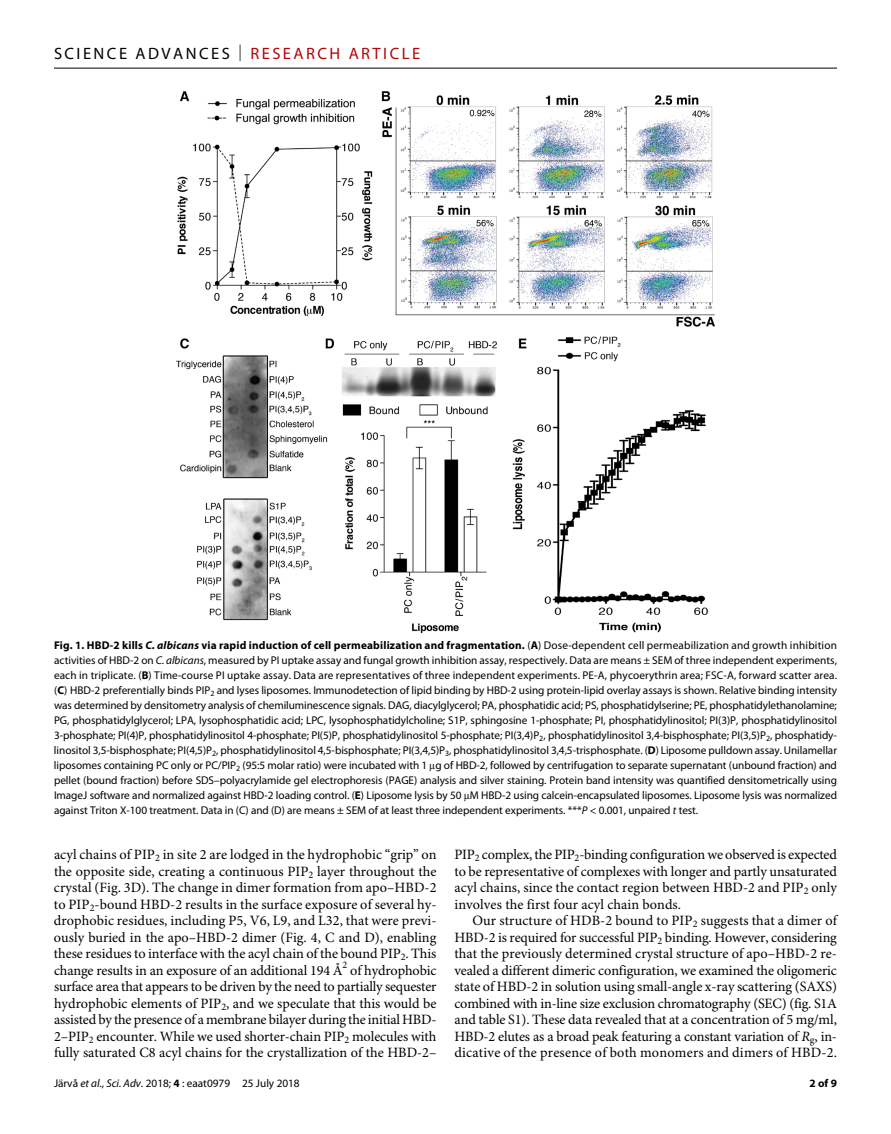
<style>
.page{position:relative;width:891px;height:1134px;background:#fff}
.page>*{position:absolute;margin:0;border:0;box-sizing:border-box;transform-origin:0 0}
.t1{font:16.5px "Myriad Pro";letter-spacing:.15em;color:#000}
.t2{font:14.25px/16.5px "Minion Pro";letter-spacing:.005em;color:#000;text-align:justify}
.t3{font:11.25px/15px "Myriad Pro";letter-spacing:-.005em;color:#000;text-align:justify}
.t4{font:700 11.25px "Myriad Pro";color:#000}
.s1{font-weight:300}
.s2{color:#b10508}
.s3{font-weight:700}
.s4{font-weight:700;font-style:italic}
.s5{font-style:italic}
</style>
<div class="page">
<hr style="left:54px;top:68px;width:783px;height:1px;background:#000">
<img style="left:176px;top:91px;width:539px;height:542px">
<h1 class="t1" style="left:54px;top:40px;width:368px">SCIENCE ADVANCES <span class="s1">|</span> <span class="s2">RESEARCH ARTICLE</span></h1>
<p class="t3" style="left:54px;top:638px;width:785px"><span class="s3">Fig. 1. HBD-2 kills</span> <span class="s4">C. albicans</span> <span class="s3">via rapid induction of cell permeabilization and fragmentation.</span> (<span class="s3">A</span>) Dose-dependent cell permeabilization and growth inhibition activities of HBD-2 on <span class="s5">C. albicans</span>, measured by PI uptake assay and fungal growth inhibition assay, respectively. Data are means ± SEM of three independent experiments, each in triplicate. (<span class="s3">B</span>) Time-course PI uptake assay. Data are representatives of three independent experiments. PE-A, phycoerythrin area; FSC-A, forward scatter area. (<span class="s3">C</span>) HBD-2 preferentially binds PIP<sub>2</sub> and lyses liposomes. Immunodetection of lipid binding by HBD-2 using protein-lipid overlay assays is shown. Relative binding intensity was determined by densitometry analysis of chemiluminescence signals. DAG, diacylglycerol; PA, phosphatidic acid; PS, phosphatidylserine; PE, phosphatidylethanolamine; PG, phosphatidylglycerol; LPA, lysophosphatidic acid; LPC, lysophosphatidylcholine; S1P, sphingosine 1-phosphate; PI, phosphatidylinositol; PI(3)P, phosphatidylinositol 3-phosphate; PI(4)P, phosphatidylinositol 4-phosphate; PI(5)P, phosphatidylinositol 5-phosphate; PI(3,4)P<sub>2</sub>, phosphatidylinositol 3,4-bisphosphate; PI(3,5)P<sub>2</sub>, phosphatidy&shy;linositol 3,5-bisphosphate; PI(4,5)P<sub>2</sub>, phosphatidylinositol 4,5-bisphosphate; PI(3,4,5)P<sub>3</sub>, phosphatidylinositol 3,4,5-trisphosphate. (<span class="s3">D</span>) Liposome pulldown assay. Unilamellar liposomes containing PC only or PC/PIP<sub>2</sub> (95:5 molar ratio) were incubated with 1 g of HBD-2, followed by centrifugation to separate supernatant (unbound fraction) and pellet (bound fraction) before SDS–polyacrylamide gel electrophoresis (PAGE) analysis and silver staining. Protein band intensity was quantified densitometrically using ImageJ software and normalized against HBD-2 loading control. (<span class="s3">E</span>) Liposome lysis by 50 M HBD-2 using calcein-encapsulated liposomes. Liposome lysis was normalized against Triton X-100 treatment. Data in (C) and (D) are means ± SEM of at least three independent experiments. ***<span class="s5">P</span> &lt; 0.001, unpaired <span class="s5">t</span> test.</p>
<p class="t2" style="left:54px;top:848px;width:384px">acyl chains of PIP<sub>2</sub> in site 2 are lodged in the hydrophobic “grip” on the opposite side, creating a continuous PIP<sub>2</sub> layer throughout the crystal (Fig. 3D). The change in dimer formation from apo–HBD-2 to PIP<sub>2</sub>-bound HBD-2 results in the surface exposure of several hy&shy;drophobic residues, including P5, V6, L9, and L32, that were previ&shy;ously buried in the apo–HBD-2 dimer (Fig. 4, C and D), enabling these residues to interface with the acyl chain of the bound PIP<sub>2</sub>. This change results in an exposure of an additional 194 Å<sup>2</sup> of hydrophobic surface area that appears to be driven by the need to partially sequester hydrophobic elements of PIP<sub>2</sub>, and we speculate that this would be assisted by the presence of a membrane bilayer during the initial HBD-2–PIP<sub>2</sub> encounter. While we used shorter-chain PIP<sub>2</sub> molecules with fully saturated C8 acyl chains for the crystallization of the HBD-2–</p>
<p class="t2" style="left:454px;top:848px;width:384px">PIP<sub>2</sub> complex, the PIP<sub>2</sub>-binding configuration we observed is expected to be representative of complexes with longer and partly unsaturated acyl chains, since the contact region between HBD-2 and PIP<sub>2</sub> only involves the first four acyl chain bonds.</p>
<p class="t2" style="left:454px;top:914px;width:384px;text-indent:18px">Our structure of HDB-2 bound to PIP<sub>2</sub> suggests that a dimer of HBD-2 is required for successful PIP<sub>2</sub> binding. However, considering that the previously determined crystal structure of apo–HBD-2 re&shy;vealed a different dimeric configuration, we examined the oligomeric state of HBD-2 in solution using small-angle x-ray scattering (SAXS) combined with in-line size exclusion chromatography (SEC) (fig. S1A and table S1). These data revealed that at a concentration of 5 mg/ml, HBD-2 elutes as a broad peak featuring a constant variation of <span class="s5">R</span><sub>g</sub>, in&shy;dicative of the presence of both monomers and dimers of HBD-2.</p>
<p class="t3" style="left:54px;top:1076px;width:247px">Järvå <span class="s5">et al</span>., <span class="s5">Sci. Adv.</span> 2018; <span class="s3">4</span> : eaat0979 25 July 2018</p>
<p class="t4" style="left:810px;top:1074px;width:29px">2 of 9</p>
</div>
